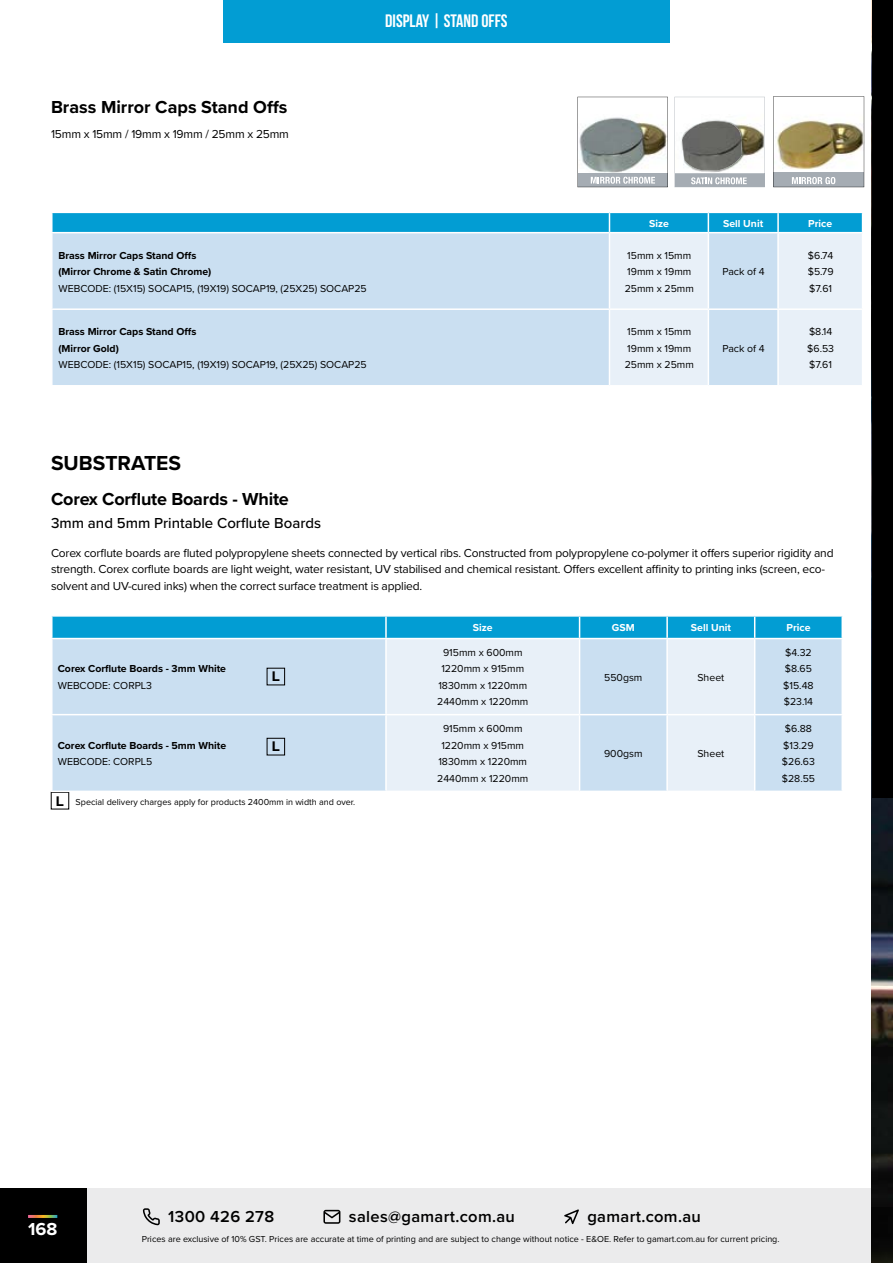
<style>
.page{position:relative;width:893px;height:1263px;background:#fff}
.page>*{position:absolute;margin:0;border:0;box-sizing:border-box;transform-origin:0 0}
.t1{font:700 21px "Proxima Nova";color:#000}
.t2{font:700 18px "Proxima Nova";letter-spacing:-.01em;color:#000}
.t3{font:700 18px "Bebas Neue";color:#fff}
.t4{font:700 18px "Proxima Nova";color:#fff}
.t5{font:600 16.5px "Proxima Nova";letter-spacing:.02em;color:#000}
.t6{font:500 15px "Proxima Nova";color:#000}
.t7{font:700 13.5px "Helvetica Neue LT Pro";color:#000}
.t8{font:12px/16.5px "Proxima Nova";letter-spacing:-.015em;color:#000}
.t9{font:10.5px/16.5px "Proxima Nova";color:#000}
.t10{font:700 10.5px/16.5px "Proxima Nova";color:#000}
.t11{font:700 10.5px "Proxima Nova";color:#fff}
.t12{font:9px "Proxima Nova";color:#000}
.s1{font-family:"Helvetica Neue LT Pro";font-weight:700;font-size:13.5px}
</style>
<div class="page">
<div style="left:53px;top:639px;width:788px;height:152px;background:#cadff1"></div>
<svg style="left:387px;top:639px;width:367px;height:152px;background:#e0ebf6"></svg>
<svg style="left:52px;top:616px;width:790px;height:22px;background:#0da1d4"></svg>
<hr style="left:841px;top:617px;width:2px;height:21px;background:#fff">
<hr style="left:385px;top:639px;width:2px;height:75px;background:#fff">
<hr style="left:579px;top:639px;width:1px;height:75px;background:#fff">
<hr style="left:666px;top:639px;width:2px;height:75px;background:#fff">
<hr style="left:754px;top:639px;width:1px;height:75px;background:#fff">
<hr style="left:51px;top:714px;width:335px;height:1px;background:#fff">
<hr style="left:386px;top:714px;width:194px;height:1px;background:#fff">
<hr style="left:385px;top:715px;width:2px;height:76px;background:#fff">
<hr style="left:580px;top:714px;width:87px;height:1px;background:#fff">
<hr style="left:579px;top:715px;width:1px;height:76px;background:#fff">
<hr style="left:667px;top:714px;width:88px;height:1px;background:#fff">
<hr style="left:666px;top:715px;width:2px;height:76px;background:#fff">
<hr style="left:755px;top:714px;width:88px;height:1px;background:#fff">
<hr style="left:754px;top:715px;width:1px;height:76px;background:#fff">
<div style="left:267px;top:668px;width:18px;height:17px;border:1px solid #000"></div>
<div style="left:267px;top:738px;width:18px;height:17px;border:1px solid #000"></div>
<svg style="left:577px;top:97px;width:91px;height:90px"></svg>
<svg style="left:674px;top:97px;width:91px;height:90px"></svg>
<img style="left:682px;top:121px;width:60px;height:50px">
<svg style="left:773px;top:96px;width:91px;height:91px"></svg>
<svg style="left:52px;top:212px;width:811px;height:173px;background:#badbef"></svg>
<hr style="left:51px;top:232px;width:558px;height:1px;background:#fff">
<hr style="left:51px;top:233px;width:2px;height:75px;background:#fff">
<hr style="left:609px;top:232px;width:99px;height:1px;background:#fff">
<hr style="left:609px;top:233px;width:1px;height:75px;background:#fff">
<hr style="left:708px;top:232px;width:70px;height:1px;background:#fff">
<hr style="left:708px;top:233px;width:1px;height:75px;background:#fff">
<hr style="left:778px;top:232px;width:85px;height:1px;background:#fff">
<hr style="left:777px;top:233px;width:2px;height:75px;background:#fff">
<hr style="left:862px;top:233px;width:1px;height:75px;background:#fff">
<hr style="left:51px;top:308px;width:558px;height:2px;background:#fff">
<hr style="left:51px;top:310px;width:2px;height:75px;background:#fff">
<hr style="left:609px;top:308px;width:99px;height:2px;background:#fff">
<hr style="left:609px;top:310px;width:1px;height:75px;background:#fff">
<hr style="left:708px;top:308px;width:70px;height:2px;background:#fff">
<hr style="left:708px;top:310px;width:1px;height:75px;background:#fff">
<hr style="left:778px;top:308px;width:85px;height:2px;background:#fff">
<hr style="left:777px;top:310px;width:2px;height:75px;background:#fff">
<hr style="left:862px;top:310px;width:1px;height:75px;background:#fff">
<div style="left:1px;top:1188px;width:892px;height:75px;background:#ebebec"></div>
<div style="left:0;top:1188px;width:86px;height:75px;background:#000"></div>
<svg style="left:323px;top:1210px;width:17px;height:14px"></svg>
<svg style="left:564px;top:1209px;width:15px;height:15px"></svg>
<svg style="left:143px;top:1208px;width:17px;height:17px"></svg>
<hr style="left:28px;top:1215px;width:29px;height:3px;background:#fff">
<div style="left:223px;top:0;width:447px;height:43px;background:#029dd3"></div>
<img style="left:872px;top:798px;width:21px;height:465px">
<div style="left:872px;top:0;width:21px;height:798px;background:#000"></div>
<h2 class="t2" style="left:51px;top:93px;width:238px">Brass Mirror Caps Stand Offs</h2>
<p class="t8" style="left:51px;top:125px;width:239px">15mm x 15mm / 19mm x 19mm / 25mm x 25mm</p>
<h2 class="t3" style="left:385px;top:11px;width:124px">DISPLAY | STAND OFFS</h2>
<p class="t10" style="left:59px;top:247px;width:154px">Brass Mirror Caps Stand Offs (Mirror Chrome &amp; Satin Chrome)</p>
<p class="t9" style="left:59px;top:279px;width:310px">WEBCODE: (15X15) SOCAP15, (19X19) SOCAP19, (25X25) SOCAP25</p>
<p class="t10" style="left:59px;top:323px;width:139px">Brass Mirror Caps Stand Offs (Mirror Gold)</p>
<p class="t9" style="left:59px;top:356px;width:310px">WEBCODE: (15X15) SOCAP15, (19X19) SOCAP19, (25X25) SOCAP25</p>
<h1 class="t1" style="left:51px;top:448px;width:132px">SUBSTRATES</h1>
<h2 class="t2" style="left:51px;top:486px;width:239px">Corex Corflute Boards - White</h2>
<h3 class="t6" style="left:51px;top:511px;width:272px">3mm and 5mm Printable Corflute Boards</h3>
<p class="t11" style="left:649px;top:215px;width:21px">Size</p>
<p class="t11" style="left:723px;top:215px;width:42px">Sell Unit</p>
<p class="t11" style="left:808px;top:215px;width:26px">Price</p>
<p class="t9" style="left:625px;top:246px;width:71px">15mm x 15mm<br>19mm x 19mm<br>25mm x 25mm</p>
<p class="t9" style="left:625px;top:323px;width:71px">15mm x 15mm<br>19mm x 19mm<br>25mm x 25mm</p>
<p class="t9" style="left:722px;top:263px;width:44px">Pack of 4</p>
<p class="t9" style="left:722px;top:339px;width:44px">Pack of 4</p>
<p class="t9" style="left:808px;top:246px;width:27px;text-align:justify">$6.74 $5.79 $7.61</p>
<p class="t9" style="left:807px;top:323px;width:28px">$8.14 $6.53 $7.61</p>
<p class="t8" style="left:51px;top:544px;width:784px">Corex corflute boards are fluted polypropylene sheets connected by vertical ribs. Constructed from polypropylene co-polymer it offers superior rigidity and strength. Corex corflute boards are light weight, water resistant, UV stabilised and chemical resistant. Offers excellent affinity to printing inks (screen, eco&shy;solvent and UV-cured inks) when the correct surface treatment is applied.</p>
<p class="t10" style="left:58px;top:660px;width:170px">Corex Corflute Boards - 3mm White</p>
<p class="t9" style="left:58px;top:677px;width:96px">WEBCODE: CORPL3</p>
<p class="t10" style="left:58px;top:737px;width:170px">Corex Corflute Boards - 5mm White</p>
<p class="t9" style="left:58px;top:753px;width:96px">WEBCODE: CORPL5</p>
<p class="t7" style="left:272px;top:668px;width:10px">L</p>
<p class="t7" style="left:272px;top:738px;width:10px">L</p>
<p class="t12" style="left:56px;top:795px;width:301px"><span class="s1">L</span> Special delivery charges apply for products 2400mm in width and over.</p>
<p class="t11" style="left:473px;top:620px;width:21px">Size</p>
<p class="t11" style="left:612px;top:620px;width:24px">GSM</p>
<p class="t11" style="left:691px;top:620px;width:42px">Sell Unit</p>
<p class="t11" style="left:786px;top:620px;width:26px">Price</p>
<p class="t9" style="left:437px;top:644px;width:93px;text-align:center">915mm x 600mm<br>1220mm x 915mm<br>1830mm x 1220mm<br>2440mm x 1220mm</p>
<p class="t9" style="left:437px;top:720px;width:93px;text-align:center">915mm x 600mm<br>1220mm x 915mm<br>1830mm x 1220mm<br>2440mm x 1220mm</p>
<p class="t9" style="left:604px;top:668px;width:40px">550gsm</p>
<p class="t9" style="left:697px;top:668px;width:28px">Sheet</p>
<p class="t9" style="left:604px;top:745px;width:40px">900gsm</p>
<p class="t9" style="left:697px;top:745px;width:28px">Sheet</p>
<p class="t9" style="left:783px;top:644px;width:32px">$4.32 $8.65 $15.48 $23.14</p>
<p class="t9" style="left:782px;top:720px;width:35px">$6.88 $13.29 $26.63 $28.55</p>
<h2 class="t4" style="left:28px;top:1215px;width:31px">168</h2>
<h3 class="t5" style="left:168px;top:1204px;width:107px">1300 426 278</h3>
<h3 class="t5" style="left:349px;top:1204px;width:168px">sales@gamart.com.au</h3>
<h3 class="t5" style="left:587px;top:1204px;width:115px">gamart.com.au</h3>
<p class="t12" style="left:142px;top:1232px;width:639px">Prices are exclusive of 10% GST. Prices are accurate at time of printing and are subject to change without notice - E&amp;OE. Refer to gamart.com.au for current pricing.</p>
</div>
